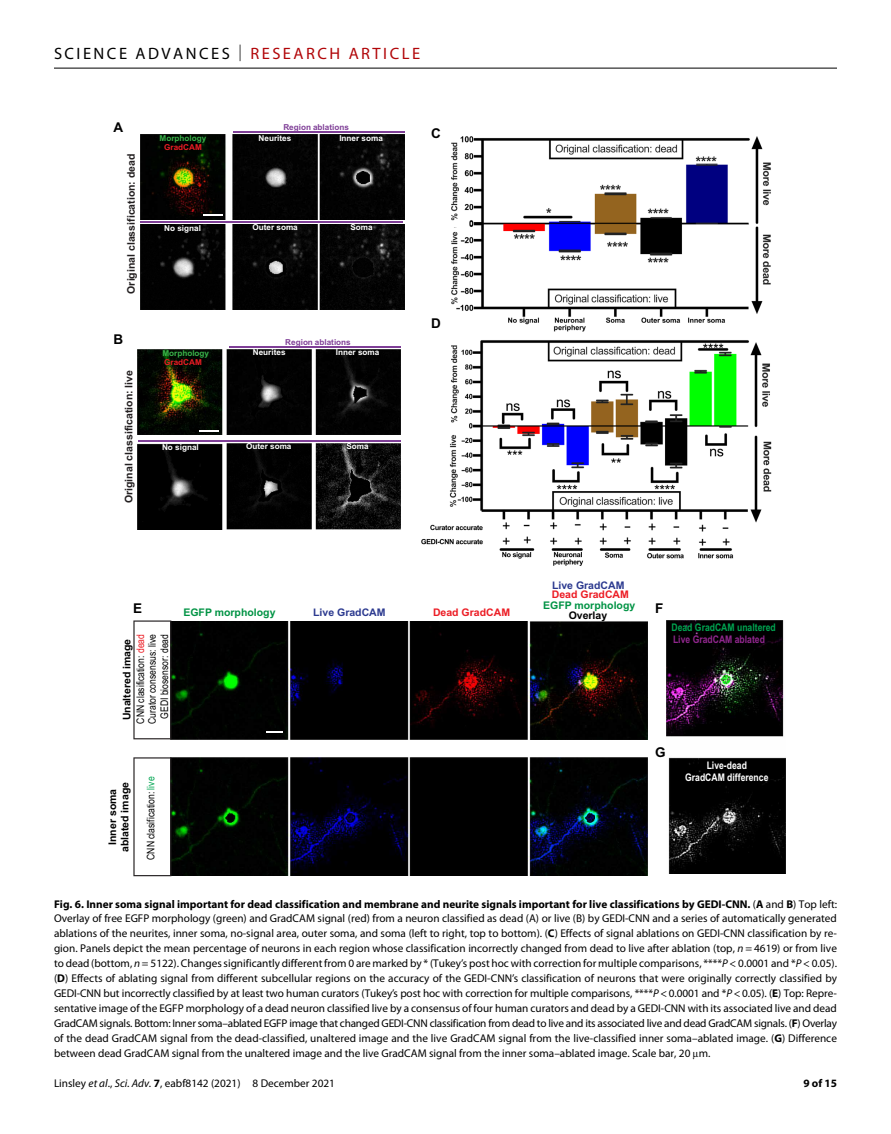
<style>
.page{position:relative;width:891px;height:1134px;background:#fff}
.page>*{position:absolute;margin:0;border:0;box-sizing:border-box;transform-origin:0 0}
.t1{font:16.5px "Myriad Pro";letter-spacing:.15em;color:#000}
.t2{font:700 13.5px "Arial";color:#000}
.t3{font:11.25px/15px "Myriad Pro";color:#000;text-align:justify}
.t4{font:700 11.25px "Myriad Pro";color:#000}
.t5{font:10.5px/11.9px "Arial Narrow";color:#000;text-align:center}
.t6{font:700 10.5px "Arial";color:#231f20}
.t7{font:700 10.5px/12.6px "Arial";color:#000;text-align:center}
.t8{font:700 10.5px "Arial";color:#009344}
.t9{font:700 10.5px/12.6px "Arial Narrow";color:#fff;text-align:center}
.t10{font:700 10.5px "Arial";color:#2b398f}
.t11{font:700 10.5px "Arial";color:#ec1c24}
.t12{font:700 10.5px "Arial Narrow";color:#00a551}
.t13{font:700 10.5px "Arial Narrow";color:#91278e}
.t14{font:700 8.1px "Arial";color:#fff}
.t15{font:700 8.1px "Arial";color:#7f3f97}
.t16{font:700 8.1px "Arial";color:#39b44a}
.t17{font:700 8.1px "Arial";color:#ec1c24}
.s1{font-weight:300}
.s2{color:#b10508}
.s3{color:#ec1c24}
.s4{color:#00a551}
.s5{font-weight:700}
.s6{font-style:italic}
</style>
<div class="page">
<hr style="left:54px;top:68px;width:783px;height:1px;background:#000">
<img style="left:421px;top:136px;width:351px;height:430px">
<img style="left:140px;top:225px;width:264px;height:84px">
<img style="left:140px;top:135px;width:264px;height:85px">
<img style="left:138px;top:443px;width:263px;height:86px">
<img style="left:138px;top:349px;width:263px;height:85px">
<img style="left:171px;top:757px;width:477px;height:118px">
<img style="left:171px;top:621px;width:477px;height:118px">
<img style="left:666px;top:621px;width:119px;height:253px">
<hr style="left:230px;top:346px;width:171px;height:1px;background:#7f3f97">
<hr style="left:138px;top:441px;width:263px;height:1px;background:#7f3f97">
<hr style="left:234px;top:132px;width:171px;height:1px;background:#7f3f97">
<hr style="left:140px;top:222px;width:263px;height:1px;background:#7f3f97">
<svg style="left:133px;top:620px;width:38px;height:119px"></svg>
<svg style="left:133px;top:757px;width:38px;height:119px"></svg>
<svg style="left:203px;top:215px;width:19px;height:1px"></svg>
<svg style="left:199px;top:430px;width:19px;height:1px"></svg>
<svg style="left:266px;top:732px;width:16px;height:1px"></svg>
<h1 class="t1" style="left:54px;top:40px;width:368px">SCIENCE ADVANCES <span class="s1">|</span> <span class="s2">RESEARCH ARTICLE</span></h1>
<p class="t2" style="left:114px;top:119px;width:11px">A</p>
<p class="t6" style="left:124px;top:294px;width:142px;rotate:-90deg">Original classification: dead</p>
<p class="t2" style="left:114px;top:331px;width:11px">B</p>
<p class="t6" style="left:122px;top:503px;width:135px;rotate:-90deg">Original classification: live</p>
<p class="t16" style="left:160px;top:133px;width:48px">Morphology</p>
<p class="t17" style="left:164px;top:142px;width:39px">GradCAM</p>
<p class="t15" style="left:283px;top:122px;width:67px">Region ablations</p>
<p class="t14" style="left:259px;top:133px;width:34px">Neurites</p>
<p class="t14" style="left:339px;top:133px;width:45px">Inner soma</p>
<p class="t14" style="left:164px;top:222px;width:38px">No signal</p>
<p class="t14" style="left:252px;top:222px;width:47px">Outer soma</p>
<p class="t14" style="left:350px;top:222px;width:24px">Soma</p>
<p class="t16" style="left:162px;top:348px;width:48px">Morphology</p>
<p class="t17" style="left:164px;top:357px;width:39px">GradCAM</p>
<p class="t15" style="left:285px;top:337px;width:67px">Region ablations</p>
<p class="t14" style="left:253px;top:347px;width:34px">Neurites</p>
<p class="t14" style="left:336px;top:347px;width:45px">Inner soma</p>
<p class="t14" style="left:162px;top:442px;width:38px">No signal</p>
<p class="t14" style="left:246px;top:441px;width:47px">Outer soma</p>
<p class="t14" style="left:347px;top:441px;width:24px">Soma</p>
<p class="t2" style="left:431px;top:124px;width:11px">C</p>
<p class="t2" style="left:431px;top:314px;width:11px">D</p>
<p class="t2" style="left:133px;top:599px;width:11px">E</p>
<p class="t5" style="left:134px;top:724px;width:92px;rotate:-90deg">CNN clasification: <span class="s3">dead<br></span>Curator consensus: live<br>GEDI biosensor: dead</p>
<p class="t7" style="left:121px;top:720px;width:83px;rotate:-90deg">Unaltered image</p>
<p class="t8" style="left:183px;top:605px;width:94px">EGFP morphology</p>
<p class="t10" style="left:313px;top:605px;width:74px">Live GradCAM</p>
<p class="t11" style="left:433px;top:605px;width:79px">Dead GradCAM</p>
<p class="t7" style="left:106px;top:852px;width:72px;rotate:-90deg">Inner soma ablated image</p>
<p class="t5" style="left:144px;top:860px;width:85px;rotate:-90deg">CNN clasification: <span class="s4">live</span></p>
<p class="t10" style="left:552px;top:579px;width:74px">Live GradCAM</p>
<p class="t8" style="left:543px;top:598px;width:94px">EGFP morphology</p>
<p class="t7" style="left:569px;top:609px;width:40px">Overlay</p>
<p class="t11" style="left:552px;top:588px;width:79px">Dead GradCAM</p>
<p class="t2" style="left:655px;top:599px;width:10px">F</p>
<p class="t12" style="left:671px;top:619px;width:106px">Dead GradCAM unaltered</p>
<p class="t13" style="left:673px;top:632px;width:93px">Live GradCAM ablated</p>
<p class="t2" style="left:655px;top:743px;width:12px">G</p>
<p class="t9" style="left:685px;top:758px;width:85px">Live-dead<br>GradCAM difference</p>
<p class="t3" style="left:54px;top:896px;width:785px"><span class="s5">Fig. 6. Inner soma signal important for dead classification and membrane and neurite signals important for live classifications by GEDI-CNN.</span> (<span class="s5">A</span> and <span class="s5">B</span>) Top left:<br>Overlay of free EGFP morphology (green) and GradCAM signal (red) from a neuron classified as dead (A) or live (B) by GEDI-CNN and a series of automatically generated ablations of the neurites, inner soma, no-signal area, outer soma, and soma (left to right, top to bottom). (<span class="s5">C</span>) Effects of signal ablations on GEDI-CNN classification by re&shy;gion. Panels depict the mean percentage of neurons in each region whose classification incorrectly changed from dead to live after ablation (top, <span class="s6">n</span> = 4619) or from live to dead (bottom, <span class="s6">n</span> = 5122). Changes significantly different from 0 are marked by * (Tukey’s post hoc with correction for multiple comparisons, ****<span class="s6">P</span> &lt; 0.0001 and *<span class="s6">P</span> &lt; 0.05). (<span class="s5">D</span>) Effects of ablating signal from different subcellular regions on the accuracy of the GEDI-CNN’s classification of neurons that were originally correctly classified by GEDI-CNN but incorrectly classified by at least two human curators (Tukey’s post hoc with correction for multiple comparisons, ****<span class="s6">P</span> &lt; 0.0001 and *<span class="s6">P</span> &lt; 0.05). (<span class="s5">E</span>) Top: Repre&shy;sentative image of the EGFP morphology of a dead neuron classified live by a consensus of four human curators and dead by a GEDI-CNN with its associated live and dead GradCAM signals. Bottom: Inner soma–ablated EGFP image that changed GEDI-CNN classification from dead to live and its associated live and dead GradCAM signals. (<span class="s5">F</span>) Overlay of the dead GradCAM signal from the dead-classified, unaltered image and the live GradCAM signal from the live-classified inner soma–ablated image. (<span class="s5">G</span>) Difference between dead GradCAM signal from the unaltered image and the live GradCAM signal from the inner soma–ablated image. Scale bar, 20 m.</p>
<p class="t3" style="left:54px;top:1076px;width:283px">Linsley <span class="s6">et al</span>., <span class="s6">Sci. Adv.</span> <span class="s5">7</span>, eabf8142 (2021) 8 December 2021</p>
<p class="t4" style="left:803px;top:1074px;width:35px">9 of 15</p>
</div>
